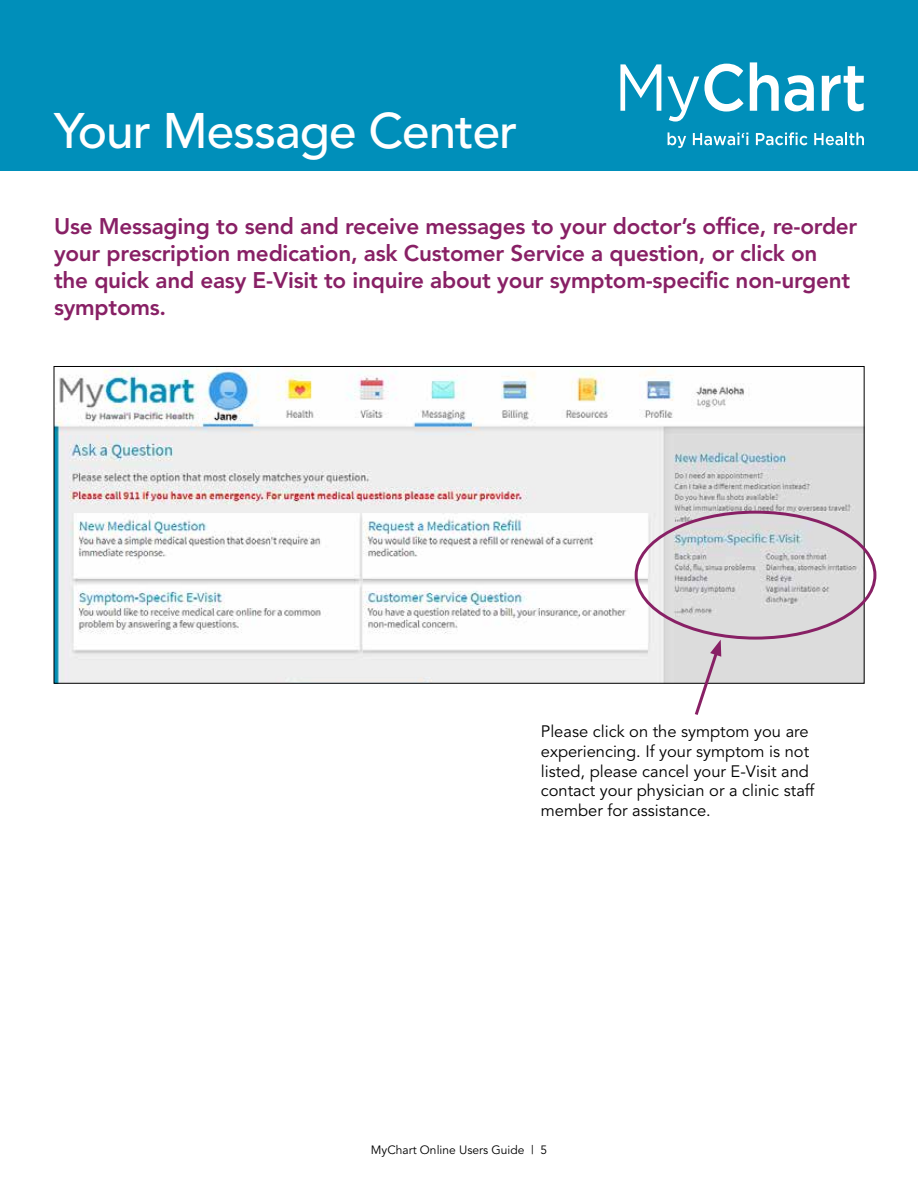
<style>
.page{position:relative;width:918px;height:1188px;background:#fff}
.page>*{position:absolute;margin:0;border:0;box-sizing:border-box;transform-origin:0 0}
.t1{font:500 49.5px "Avenir";letter-spacing:-.02em;color:#fff}
.t2{font:800 22.5px/27px "Avenir";letter-spacing:-.01em;color:#882065}
.t3{font:16.5px/19.8px "Avenir";color:#000}
.t4{font:12px "Avenir";color:#000}
</style>
<div class="page">
<div style="left:0;top:0;width:918px;height:171px;background:#008fba"></div>
<svg style="left:668px;top:132px;width:18px;height:16px"></svg>
<svg style="left:693px;top:133px;width:55px;height:12px"></svg>
<svg style="left:756px;top:132px;width:51px;height:13px"></svg>
<svg style="left:814px;top:132px;width:50px;height:13px"></svg>
<svg style="left:620px;top:64px;width:41px;height:47px"></svg>
<svg style="left:667px;top:64px;width:77px;height:58px"></svg>
<svg style="left:750px;top:62px;width:29px;height:49px"></svg>
<svg style="left:785px;top:75px;width:29px;height:36px"></svg>
<svg style="left:822px;top:66px;width:42px;height:45px"></svg>
<img style="left:56px;top:368px;width:807px;height:314px">
<div style="left:635px;top:511px;width:241px;height:129px;border:3px solid #882065;border-radius:50%"></div>
<svg style="left:692px;top:640px;width:29px;height:75px"></svg>
<h1 class="t1" style="left:54px;top:102px;width:465px">Your Message Center</h1>
<p class="t2" style="left:54px;top:213px;width:805px">Use Messaging to send and receive messages to your doctor’s office, re-order your prescription medication, ask Customer Service a question, or click on<br>the quick and easy E-Visit to inquire about your symptom-specific non-urgent symptoms.</p>
<p class="t3" style="left:541px;top:722px;width:275px">Please click on the symptom you are experiencing. If your symptom is not listed, please cancel your E-Visit and contact your physician or a clinic staff member for assistance.</p>
<p class="t4" style="left:371px;top:1143px;width:178px">MyChart Online Users Guide | 5</p>
</div>
